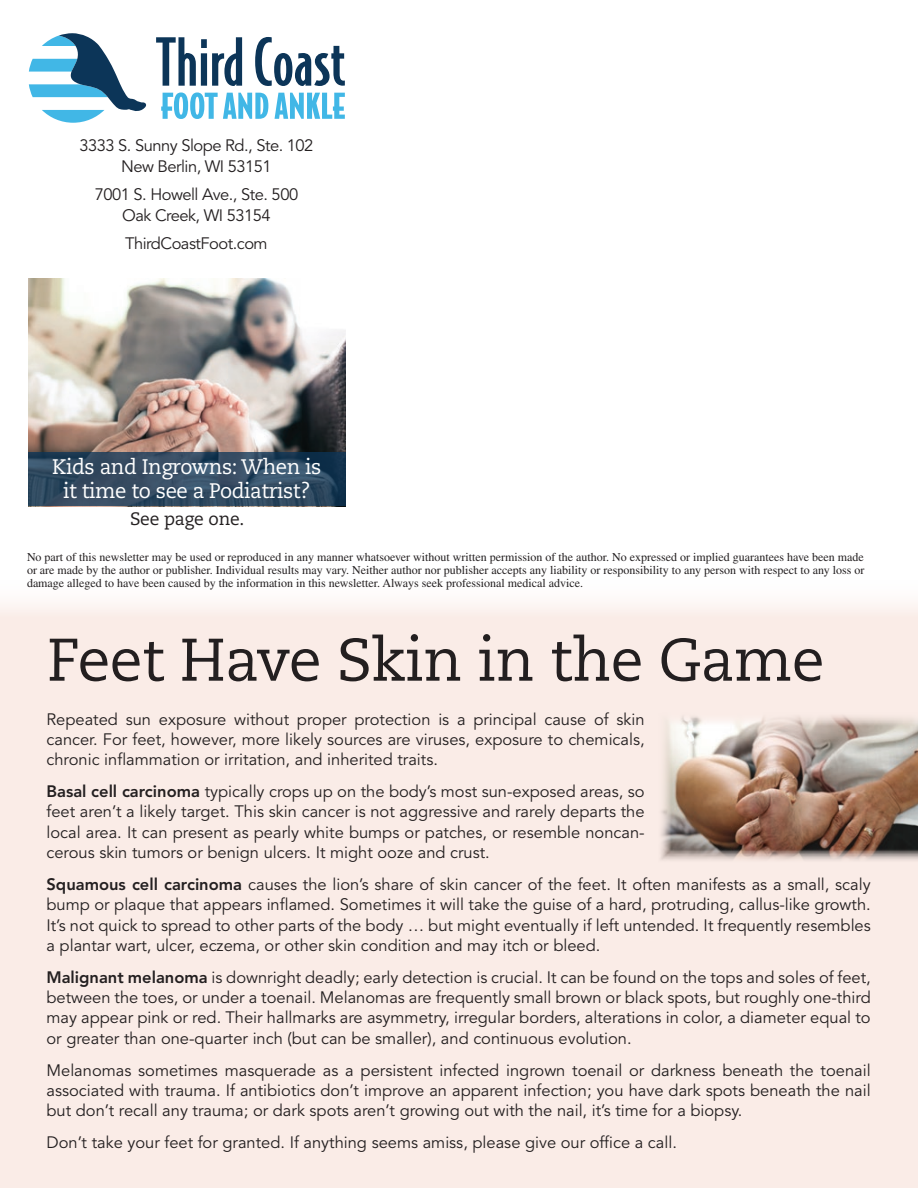
<style>
.page{position:relative;width:918px;height:1188px;background:#fff}
.page>*{position:absolute;margin:0;border:0;box-sizing:border-box;transform-origin:0 0}
.t1{font:60px "Caecilia LT Std";letter-spacing:-.01em;color:#231f20}
.t2{font:21px/24px "Caecilia LT Std";letter-spacing:-.02em;color:#fff;text-align:center}
.t3{font:18px "Caecilia LT Std";letter-spacing:-.01em;color:#231f20}
.t4{font:16.5px/20.2px "Avenir LT Std";color:#231f20;text-align:justify}
.t5{font:16.5px/21px "Avenir LT Std";letter-spacing:-.03em;color:#231f20;text-align:center}
.t6{font:12px/12.8px "Times LT Std";color:#231f20;text-align:justify}
.s1{font-weight:800}
</style>
<div class="page">
<div style="left:0;top:577px;width:918px;height:611px;background:#faece7"></div>
<img style="left:661px;top:715px;width:257px;height:145px">
<img style="left:28px;top:279px;width:318px;height:173px">
<svg style="left:28px;top:452px;width:318px;height:54px;background:#304a61"></svg>
<svg style="left:156px;top:37px;width:86px;height:49px"></svg>
<svg style="left:255px;top:37px;width:90px;height:49px"></svg>
<svg style="left:161px;top:92px;width:107px;height:27px"></svg>
<svg style="left:275px;top:93px;width:70px;height:26px"></svg>
<svg style="left:29px;top:33px;width:118px;height:90px"></svg>
<p class="t5" style="left:79px;top:136px;width:235px">3333 S. Sunny Slope Rd., Ste. 102<br>New Berlin, WI 53151</p>
<p class="t5" style="left:95px;top:184px;width:205px">7001 S. Howell Ave., Ste. 500<br>Oak Creek, WI 53154</p>
<p class="t5" style="left:125px;top:233px;width:144px">ThirdCoastFoot.com</p>
<p class="t2" style="left:52px;top:455px;width:271px">Kids and Ingrowns: When is it time to see a Podiatrist?</p>
<p class="t3" style="left:130px;top:508px;width:116px">See page one.</p>
<p class="t6" style="left:27px;top:551px;width:839px">No part of this newsletter may be used or reproduced in any manner whatsoever without written permission of the author. No expressed or implied guarantees have been made or are made by the author or publisher. Individual results may vary. Neither author nor publisher accepts any liability or responsibility to any person with respect to any loss or damage alleged to have been caused by the information in this newsletter. Always seek professional medical advice.</p>
<h1 class="t1" style="left:47px;top:625px;width:779px">Feet Have Skin in the Game</h1>
<p class="t4" style="left:46px;top:709px;width:600px">Repeated sun exposure without proper protection is a principal cause of skin cancer. For feet, however, more likely sources are viruses, exposure to chemicals, chronic inflammation or irritation, and inherited traits.</p>
<p class="t4" style="left:46px;top:782px;width:600px"><span class="s1">Basal cell carcinoma</span> typically crops up on the body’s most sun-exposed areas, so feet aren’t a likely target. This skin cancer is not aggressive and rarely departs the local area. It can present as pearly white bumps or patches, or resemble noncan&shy;cerous skin tumors or benign ulcers. It might ooze and crust.</p>
<p class="t4" style="left:46px;top:875px;width:826px"><span class="s1">Squamous cell carcinoma</span> causes the lion’s share of skin cancer of the feet. It often manifests as a small, scaly bump or plaque that appears inflamed. Sometimes it will take the guise of a hard, protruding, callus-like growth.<br>It’s not quick to spread to other parts of the body … but might eventually if left untended. It frequently resembles a plantar wart, ulcer, eczema, or other skin condition and may itch or bleed.</p>
<p class="t4" style="left:46px;top:968px;width:826px"><span class="s1">Malignant melanoma</span> is downright deadly; early detection is crucial. It can be found on the tops and soles of feet, between the toes, or under a toenail. Melanomas are frequently small brown or black spots, but roughly one-third may appear pink or red. Their hallmarks are asymmetry, irregular borders, alterations in color, a diameter equal to or greater than one-quarter inch (but can be smaller), and continuous evolution.</p>
<p class="t4" style="left:46px;top:1060px;width:826px">Melanomas sometimes masquerade as a persistent infected ingrown toenail or darkness beneath the toenail associated with trauma. If antibiotics don’t improve an apparent infection; you have dark spots beneath the nail but don’t recall any trauma; or dark spots aren’t growing out with the nail, it’s time for a biopsy.</p>
<p class="t4" style="left:46px;top:1133px;width:632px">Don’t take your feet for granted. If anything seems amiss, please give our office a call.</p>
</div>
